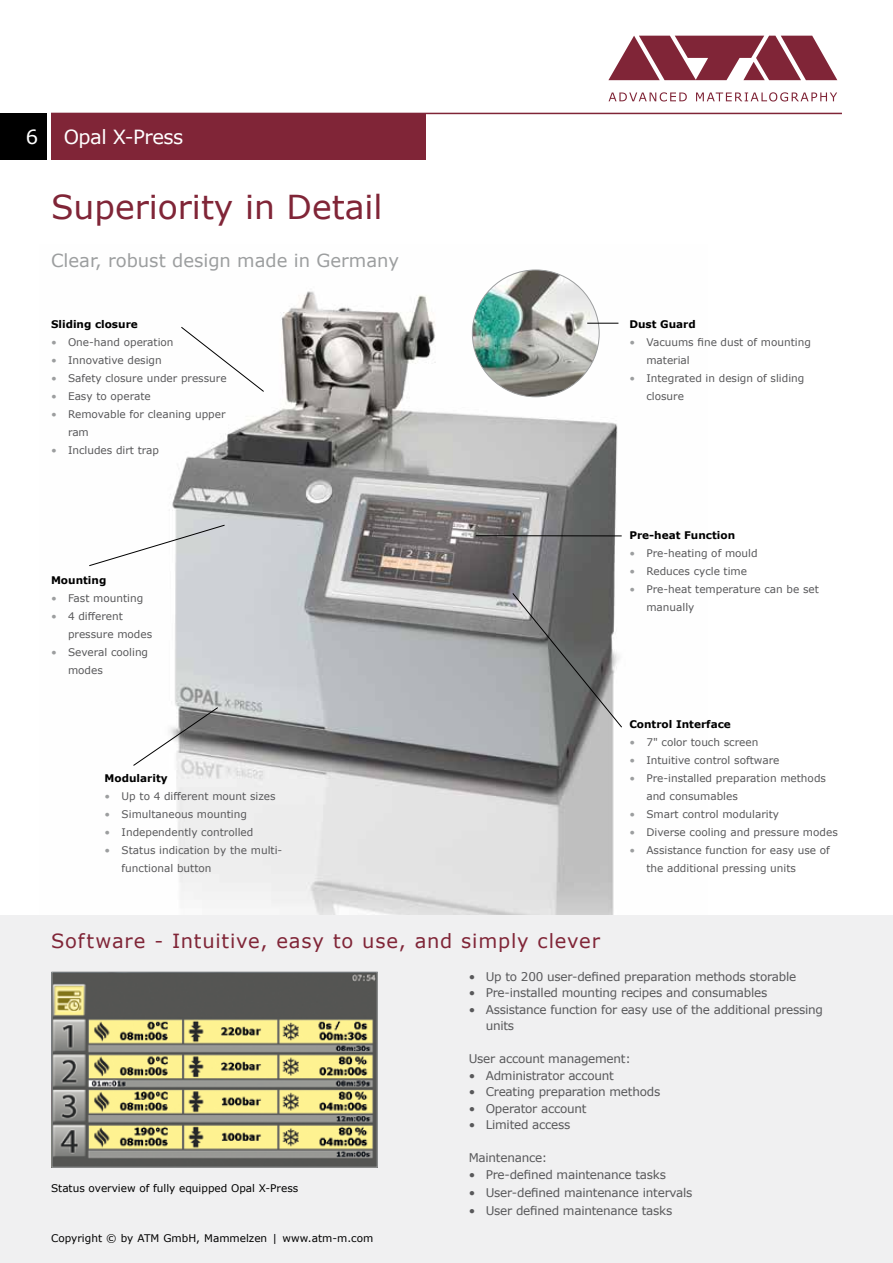
<style>
.page{position:relative;width:893px;height:1263px;background:#fff}
.page>*{position:absolute;margin:0;border:0;box-sizing:border-box;transform-origin:0 0}
.t1{font:33px "Verdana";color:#802537}
.t2{font:19.5px "Verdana";letter-spacing:.045em;color:#802537}
.t3{font:19.5px "Verdana";letter-spacing:-.025em;color:#fff}
.t4{font:18px "Verdana";color:#9c9e9f}
.t5{font:12px/16.5px "Verdana";letter-spacing:-.02em;color:#58585a}
.t6{font:10.5px/18px "Verdana";color:#58585a}
.t7{font:10.5px "Verdana";color:#000}
.t8{font:700 10.5px "Verdana";color:#000}
.s1{color:#9c9e9f}
</style>
<div class="page">
<img style="left:170px;top:269px;width:452px;height:646px">
<svg style="left:89px;top:524px;width:136px;height:43px"></svg>
<hr style="left:476px;top:535px;width:146px;height:1px;background:#000">
<svg style="left:512px;top:592px;width:110px;height:136px;background:#878989"></svg>
<svg style="left:133px;top:706px;width:86px;height:60px"></svg>
<hr style="left:51px;top:113px;width:791px;height:1px;background:#802537">
<div style="left:51px;top:113px;width:374px;height:46px;background:#802537"></div>
<div style="left:0;top:113px;width:47px;height:46px;background:#000"></div>
<svg style="left:608px;top:36px;width:229px;height:44px"></svg>
<svg style="left:609px;top:92px;width:78px;height:9px"></svg>
<svg style="left:696px;top:92px;width:141px;height:10px"></svg>
<div style="left:0;top:915px;width:893px;height:348px;background:#f0f0f1"></div>
<svg style="left:51px;top:971px;width:327px;height:197px;background:#979372"></svg>
<img style="left:472px;top:270px;width:127px;height:127px;border-radius:63px">
<hr style="left:587px;top:323px;width:31px;height:1px;background:#000">
<svg style="left:180px;top:326px;width:85px;height:66px"></svg>
<h2 class="t3" style="left:26px;top:123px;width:14px">6</h2>
<h2 class="t3" style="left:64px;top:123px;width:121px">Opal X-Press</h2>
<h1 class="t1" style="left:51px;top:184px;width:333px">Superiority in Detail</h1>
<h3 class="t4" style="left:51px;top:248px;width:350px">Clear, robust design made in Germany</h3>
<p class="t8" style="left:51px;top:317px;width:88px">Sliding closure</p>
<p class="t6" style="left:51px;top:333px;width:124px"><span class="s1">•</span> One-hand operation</p>
<p class="t6" style="left:51px;top:351px;width:112px"><span class="s1">•</span> Innovative design</p>
<p class="t6" style="left:51px;top:369px;width:177px"><span class="s1">•</span> Safety closure under pressure</p>
<p class="t6" style="left:51px;top:387px;width:101px"><span class="s1">•</span> Easy to operate</p>
<p class="t6" style="left:68px;top:405px;width:159px;text-indent:-17px"><span class="s1">•</span> Removable for cleaning upper ram</p>
<p class="t6" style="left:51px;top:441px;width:110px"><span class="s1">•</span> Includes dirt trap</p>
<p class="t8" style="left:629px;top:317px;width:68px">Dust Guard</p>
<p class="t6" style="left:646px;top:333px;width:166px;text-indent:-17px"><span class="s1">•</span> Vacuums fine dust of mounting material</p>
<p class="t6" style="left:646px;top:369px;width:160px;text-indent:-17px"><span class="s1">•</span> Integrated in design of sliding closure</p>
<p class="t8" style="left:51px;top:573px;width:57px">Mounting</p>
<p class="t6" style="left:51px;top:589px;width:94px"><span class="s1">•</span> Fast mounting</p>
<p class="t6" style="left:68px;top:607px;width:86px;text-indent:-17px"><span class="s1">•</span> 4 different pressure modes</p>
<p class="t6" style="left:68px;top:643px;width:82px;text-indent:-17px"><span class="s1">•</span> Several cooling modes</p>
<p class="t8" style="left:105px;top:771px;width:65px">Modularity</p>
<p class="t6" style="left:105px;top:787px;width:173px"><span class="s1">•</span> Up to 4 different mount sizes</p>
<p class="t6" style="left:105px;top:805px;width:144px"><span class="s1">•</span> Simultaneous mounting</p>
<p class="t6" style="left:105px;top:823px;width:150px"><span class="s1">•</span> Independently controlled</p>
<p class="t6" style="left:122px;top:841px;width:162px;text-indent:-17px"><span class="s1">•</span> Status indication by the multi&shy;functional button</p>
<h2 class="t2" style="left:51px;top:928px;width:551px">Software - Intuitive, easy to use, and simply clever</h2>
<p class="t8" style="left:629px;top:528px;width:107px">Pre-heat Function</p>
<p class="t6" style="left:629px;top:544px;width:130px"><span class="s1">•</span> Pre-heating of mould</p>
<p class="t6" style="left:629px;top:562px;width:119px"><span class="s1">•</span> Reduces cycle time</p>
<p class="t6" style="left:646px;top:580px;width:174px;text-indent:-17px"><span class="s1">•</span> Pre-heat temperature can be set manually</p>
<p class="t8" style="left:629px;top:717px;width:103px">Control Interface</p>
<p class="t6" style="left:629px;top:733px;width:131px"><span class="s1">•</span> 7" color touch screen</p>
<p class="t6" style="left:629px;top:751px;width:152px"><span class="s1">•</span> Intuitive control software</p>
<p class="t6" style="left:646px;top:769px;width:181px;text-indent:-17px"><span class="s1">•</span> Pre-installed preparation methods and consumables</p>
<p class="t6" style="left:629px;top:805px;width:151px"><span class="s1">•</span> Smart control modularity</p>
<p class="t6" style="left:629px;top:823px;width:210px"><span class="s1">•</span> Diverse cooling and pressure modes</p>
<p class="t6" style="left:646px;top:841px;width:185px;text-indent:-17px"><span class="s1">•</span> Assistance function for easy use of the additional pressing units</p>
<p class="t7" style="left:51px;top:1181px;width:249px">Status overview of fully equipped Opal X-Press</p>
<p class="t7" style="left:51px;top:1231px;width:324px">Copyright © by ATM GmbH, Mammelzen | www.atm-m.com</p>
<p class="t5" style="left:469px;top:968px;width:329px">• Up to 200 user-defined preparation methods storable</p>
<p class="t5" style="left:469px;top:984px;width:300px">• Pre-installed mounting recipes and consumables</p>
<p class="t5" style="left:486px;top:1001px;width:339px;text-indent:-17px">• Assistance function for easy use of the additional pressing units</p>
<p class="t5" style="left:469px;top:1050px;width:164px">User account management:</p>
<p class="t5" style="left:469px;top:1067px;width:147px">• Administrator account</p>
<p class="t5" style="left:469px;top:1083px;width:193px">• Creating preparation methods</p>
<p class="t5" style="left:469px;top:1100px;width:119px">• Operator account</p>
<p class="t5" style="left:469px;top:1116px;width:103px">• Limited access</p>
<p class="t5" style="left:469px;top:1149px;width:80px">Maintenance:</p>
<p class="t5" style="left:469px;top:1166px;width:199px">• Pre-defined maintenance tasks</p>
<p class="t5" style="left:469px;top:1184px;width:225px">• User-defined maintenance intervals</p>
<p class="t5" style="left:469px;top:1202px;width:205px">• User defined maintenance tasks</p>
</div>
